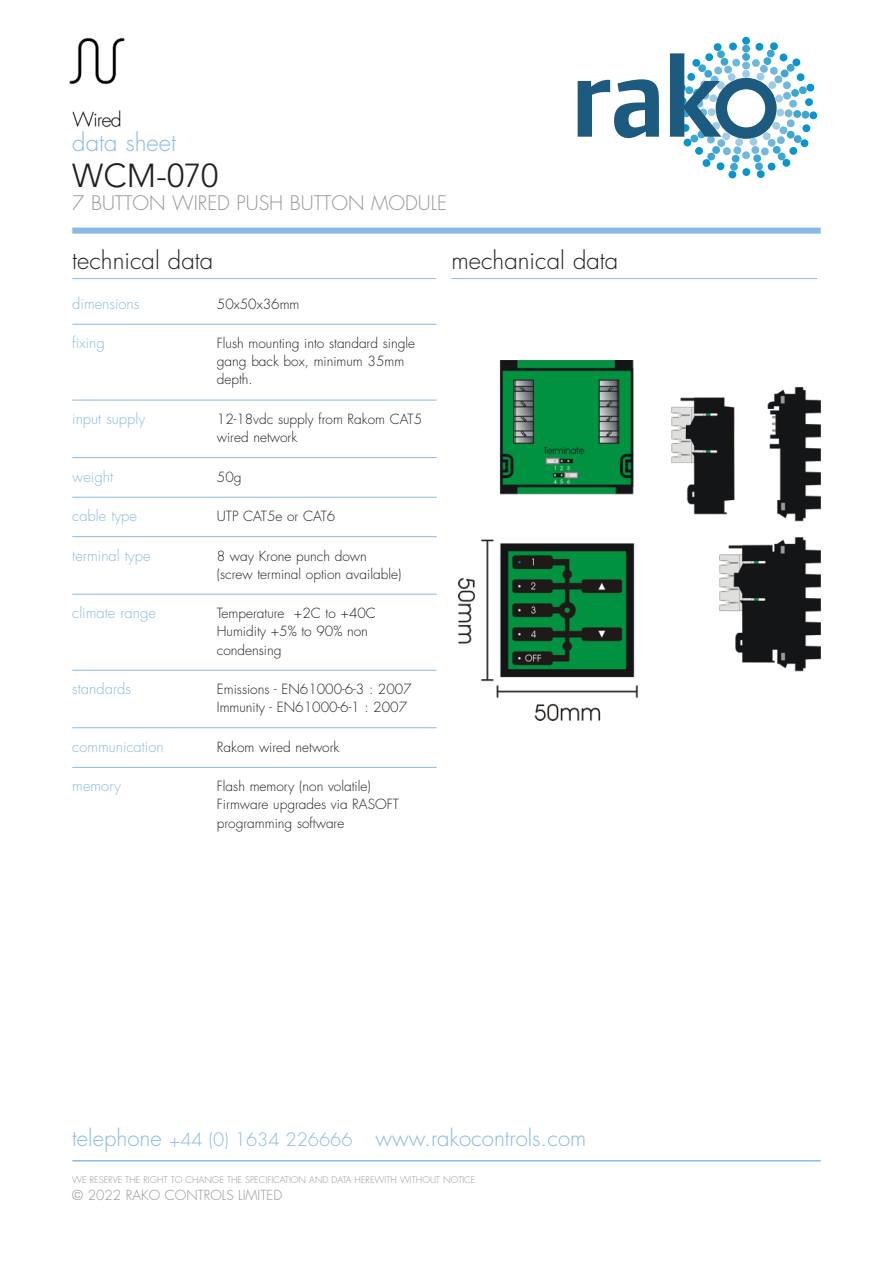
<style>
.page{position:relative;width:893px;height:1263px;background:#fff}
.page>*{position:absolute;margin:0;border:0;box-sizing:border-box;transform-origin:0 0}
.t1{font:300 33px "Avenir";color:#231f20}
.t2{font:300 24px "Futura";color:#231f20}
.t3{font:300 24px "Futura";color:#89bae4}
.t4{font:300 22.2px "Futura";color:#89bae4}
.t5{font:300 19.5px "Futura";color:#939598}
.t6{font:300 14.85px "Futura";color:#89bae4}
.t7{font:300 13.65px/18.1px "Futura";color:#231f20}
.t8{font:300 13.5px "Futura";color:#939598}
.t9{font:300 9px "Futura";color:#939598}
.s1{font-size:18px}
</style>
<div class="page">
<hr style="left:72px;top:324px;width:365px;height:1px;background:#89bae4">
<hr style="left:72px;top:400px;width:365px;height:1px;background:#89bae4">
<hr style="left:72px;top:457px;width:365px;height:1px;background:#89bae4">
<hr style="left:72px;top:497px;width:365px;height:1px;background:#89bae4">
<hr style="left:72px;top:536px;width:365px;height:1px;background:#89bae4">
<hr style="left:72px;top:594px;width:365px;height:1px;background:#89bae4">
<hr style="left:72px;top:670px;width:365px;height:1px;background:#89bae4">
<hr style="left:72px;top:727px;width:365px;height:1px;background:#89bae4">
<hr style="left:72px;top:767px;width:365px;height:1px;background:#89bae4">
<div style="left:72px;top:228px;width:749px;height:6px;background:#89bae4"></div>
<hr style="left:72px;top:1160px;width:749px;height:1px;background:#89bae4">
<svg style="left:578px;top:79px;width:81px;height:59px"></svg>
<div style="left:742px;top:37px;width:8px;height:8px;background:#0895cd;border-radius:50%"></div>
<svg style="left:670px;top:42px;width:145px;height:136px"></svg>
<img style="left:69px;top:37px;width:56px;height:91px">
<img style="left:458px;top:360px;width:363px;height:360px">
<hr style="left:452px;top:278px;width:365px;height:1px;background:#89bae4">
<hr style="left:72px;top:278px;width:364px;height:1px;background:#89bae4">
<h2 class="t3" style="left:72px;top:127px;width:105px">data sheet</h2>
<h1 class="t1" style="left:72px;top:157px;width:148px">WCM-070</h1>
<h3 class="t5" style="left:72px;top:190px;width:376px">7 BUTTON WIRED PUSH BUTTON MODULE</h3>
<h2 class="t2" style="left:72px;top:245px;width:143px">technical data</h2>
<h2 class="t2" style="left:452px;top:245px;width:168px">mechanical data</h2>
<p class="t6" style="left:72px;top:294px;width:69px">dimensions</p>
<p class="t7" style="left:217px;top:295px;width:84px">50x50x36mm</p>
<p class="t6" style="left:72px;top:333px;width:34px">fixing</p>
<p class="t7" style="left:217px;top:334px;width:200px">Flush mounting into standard single gang back box, minimum 35mm depth.</p>
<p class="t6" style="left:72px;top:409px;width:74px">input supply</p>
<p class="t7" style="left:217px;top:410px;width:207px">12-18vdc supply from Rakom CAT5 wired network</p>
<p class="t6" style="left:72px;top:467px;width:42px">weight</p>
<p class="t7" style="left:217px;top:468px;width:26px">50g</p>
<p class="t6" style="left:72px;top:506px;width:66px">cable type</p>
<p class="t7" style="left:217px;top:507px;width:120px">UTP CAT5e or CAT6</p>
<p class="t6" style="left:72px;top:546px;width:80px">terminal type</p>
<p class="t7" style="left:217px;top:547px;width:186px">8 way Krone punch down (screw terminal option available)</p>
<p class="t6" style="left:72px;top:603px;width:85px">climate range</p>
<p class="t7" style="left:217px;top:604px;width:161px">Temperature +2C to +40C<br>Humidity +5% to 90% non condensing</p>
<p class="t6" style="left:72px;top:679px;width:60px">standards</p>
<p class="t7" style="left:217px;top:680px;width:196px">Emissions - EN61000-6-3 : 2007<br>Immunity - EN61000-6-1 : 2007</p>
<p class="t6" style="left:72px;top:737px;width:93px">communication</p>
<p class="t7" style="left:217px;top:738px;width:124px">Rakom wired network</p>
<p class="t6" style="left:72px;top:776px;width:50px">memory</p>
<p class="t7" style="left:217px;top:777px;width:184px">Flash memory (non volatile)<br>Firmware upgrades via RASOFT programming software</p>
<h3 class="t4" style="left:72px;top:1123px;width:516px">telephone <span class="s1">+44 (0) 1634 226666</span> www.rakocontrols.com</h3>
<p class="t9" style="left:72px;top:1173px;width:407px">WE RESERVE THE RIGHT TO CHANGE THE SPECIFICATION AND DATA HEREWITH WITHOUT NOTICE.</p>
<p class="t8" style="left:72px;top:1187px;width:211px">© 2022 RAKO CONTROLS LIMITED</p>
</div>
